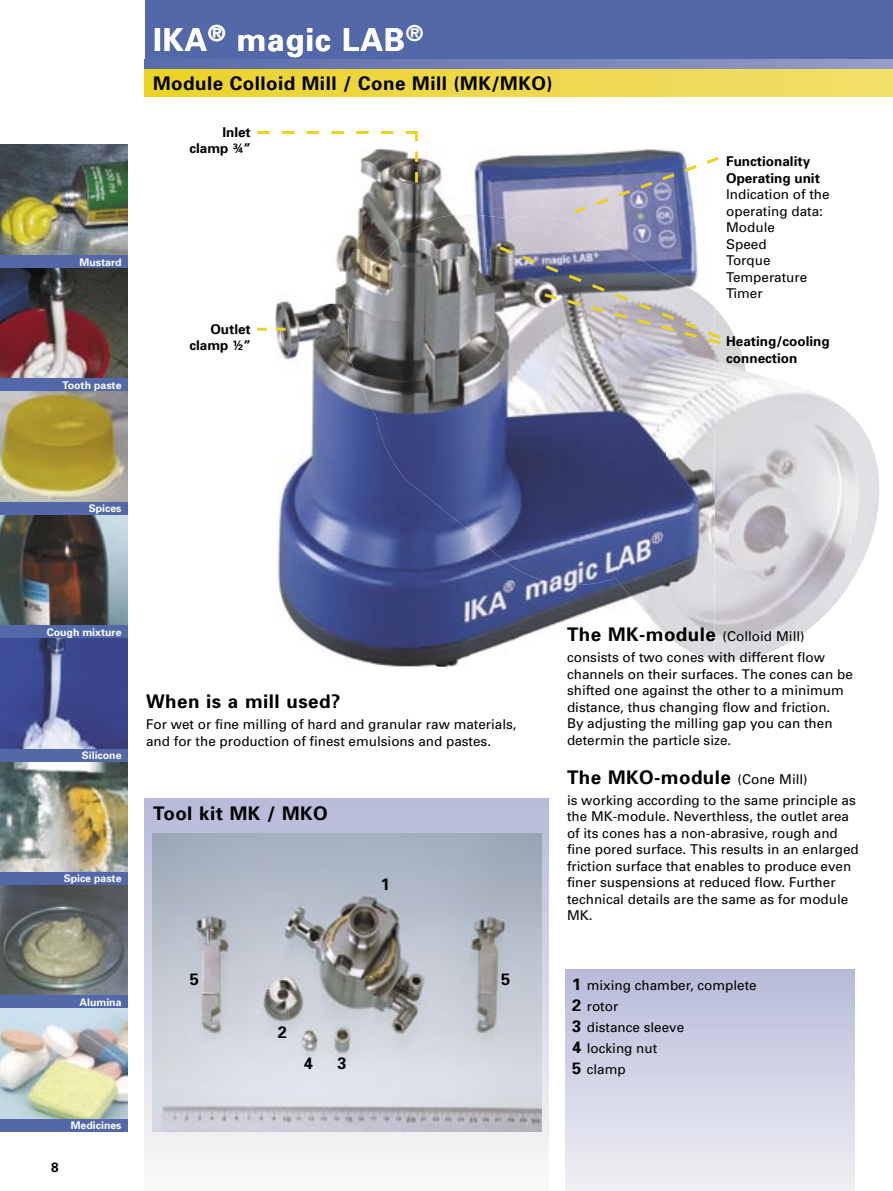
<style>
.page{position:relative;width:893px;height:1191px;background:#fff}
.page>*{position:absolute;margin:0;border:0;box-sizing:border-box;transform-origin:0 0}
.t1{font:700 31.5px "Univers";letter-spacing:.025em;color:#fff}
.t2{font:700 18.75px "Univers";letter-spacing:.025em;color:#000}
.t3{font:700 16.5px "Univers";color:#000}
.t4{font:13.5px/16.5px "Univers";color:#000}
.t5{font:700 13.5px/16.5px "Univers";color:#000;text-align:right}
.t6{font:700 10.5px "Univers";color:#fff}
.s1{font-weight:700;font-size:18.75px}
.s2{font-weight:400;font-size:13.5px}
.s3{font-weight:700;font-size:16.5px}
</style>
<div class="page">
<img style="left:715px;top:315px;width:43px;height:346px">
<img style="left:758px;top:375px;width:87px;height:281px">
<img style="left:845px;top:409px;width:35px;height:182px">
<div style="left:145px;top:68px;width:748px;height:28px;background:linear-gradient(to right,#ebd329,#f1de6c)"></div>
<div style="left:145px;top:0;width:748px;height:68px;background:#5268a9"></div>
<svg style="left:185px;top:60px;width:708px;height:8px;background:#7884b9"></svg>
<img style="left:0;top:145px;width:128px;height:233px">
<svg style="left:0;top:391px;width:128px;height:111px;background:#afa057"></svg>
<img style="left:0;top:514px;width:128px;height:604px">
<img style="left:276px;top:149px;width:146px;height:155px">
<img style="left:422px;top:149px;width:275px;height:97px">
<img style="left:276px;top:304px;width:97px;height:360px">
<img style="left:373px;top:462px;width:49px;height:205px">
<img style="left:422px;top:511px;width:48px;height:156px">
<img style="left:470px;top:561px;width:49px;height:94px">
<img style="left:519px;top:610px;width:76px;height:28px">
<img style="left:330px;top:214px;width:288px;height:248px">
<img style="left:618px;top:214px;width:49px;height:420px">
<img style="left:666px;top:344px;width:49px;height:315px">
<img style="left:378px;top:461px;width:241px;height:50px">
<img style="left:426px;top:511px;width:193px;height:50px">
<img style="left:474px;top:560px;width:145px;height:50px">
<div style="left:145px;top:798px;width:404px;height:393px;background:linear-gradient(to bottom,#b3b8d5,#f7f6f6)"></div>
<img style="left:152px;top:833px;width:389px;height:298px">
<div style="left:0;top:255px;width:128px;height:13px;background:#5268a9"></div>
<div style="left:0;top:378px;width:128px;height:13px;background:#5268a9"></div>
<div style="left:0;top:502px;width:128px;height:12px;background:#5268a9"></div>
<div style="left:0;top:625px;width:128px;height:13px;background:#5268a9"></div>
<div style="left:0;top:748px;width:128px;height:13px;background:#5268a9"></div>
<div style="left:0;top:872px;width:128px;height:12px;background:#5268a9"></div>
<div style="left:0;top:995px;width:128px;height:13px;background:#5268a9"></div>
<div style="left:0;top:1118px;width:128px;height:13px;background:#5268a9"></div>
<svg style="left:415px;top:172px;width:3px;height:10px"></svg>
<svg style="left:415px;top:151px;width:3px;height:11px"></svg>
<svg style="left:257px;top:131px;width:13px;height:3px"></svg>
<svg style="left:282px;top:131px;width:12px;height:3px"></svg>
<svg style="left:307px;top:131px;width:12px;height:3px"></svg>
<svg style="left:331px;top:131px;width:13px;height:3px"></svg>
<svg style="left:356px;top:131px;width:13px;height:3px"></svg>
<svg style="left:381px;top:131px;width:12px;height:3px"></svg>
<svg style="left:406px;top:131px;width:12px;height:10px"></svg>
<svg style="left:257px;top:328px;width:10px;height:3px"></svg>
<svg style="left:276px;top:328px;width:10px;height:3px"></svg>
<svg style="left:574px;top:157px;width:145px;height:56px"></svg>
<img style="left:499px;top:246px;width:222px;height:98px">
<div style="left:566px;top:969px;width:289px;height:222px;background:linear-gradient(to bottom,#b6bad9,#f0eff4)"></div>
<h1 class="t1" style="left:153px;top:20px;width:272px">IKA<sup>®</sup> magic LAB<sup>®</sup></h1>
<h2 class="t2" style="left:153px;top:71px;width:401px">Module Colloid Mill / Cone Mill (MK/MKO)</h2>
<p class="t5" style="left:189px;top:123px;width:63px">Inlet clamp ¾”</p>
<p class="t6" style="left:80px;top:255px;width:43px">Mustard</p>
<p class="t6" style="left:62px;top:378px;width:61px">Tooth paste</p>
<p class="t5" style="left:189px;top:320px;width:63px">Outlet clamp ½”</p>
<p class="t5" style="left:726px;top:153px;width:95px;text-align:left">Functionality<br>Operating unit</p>
<p class="t4" style="left:726px;top:186px;width:105px">Indication of the operating data:<br>Module<br>Speed<br>Torque<br>Temperature<br>Timer</p>
<p class="t5" style="left:726px;top:333px;width:105px;text-align:left">Heating/cooling connection</p>
<p class="t6" style="left:89px;top:502px;width:34px">Spices</p>
<p class="t6" style="left:47px;top:625px;width:76px">Cough mixture</p>
<p class="t6" style="left:82px;top:748px;width:41px">Silicone</p>
<p class="t6" style="left:64px;top:871px;width:59px">Spice paste</p>
<h2 class="t2" style="left:146px;top:689px;width:196px">When is a mill used?</h2>
<p class="t4" style="left:146px;top:716px;width:372px">For wet or fine milling of hard and granular raw materials, and for the production of finest emulsions and pastes.</p>
<h2 class="t2" style="left:153px;top:801px;width:176px">Tool kit MK / MKO</h2>
<p class="t3" style="left:381px;top:873px;width:11px">1</p>
<p class="t6" style="left:80px;top:995px;width:44px">Alumina</p>
<p class="t6" style="left:71px;top:1118px;width:52px">Medicines</p>
<p class="t5" style="left:51px;top:1158px;width:9px">8</p>
<p class="t3" style="left:190px;top:968px;width:11px">5</p>
<p class="t3" style="left:501px;top:968px;width:11px">5</p>
<p class="t3" style="left:278px;top:1021px;width:11px">2</p>
<p class="t3" style="left:304px;top:1052px;width:11px">4</p>
<p class="t3" style="left:337px;top:1052px;width:11px">3</p>
<p class="t4" style="left:567px;top:625px;width:259px;line-height:21px"><span class="s1">The MK-module</span> (Colloid Mill) consists of two cones with different flow</p>
<p class="t4" style="left:567px;top:665px;width:287px">channels on their surfaces. The cones can be shifted one against the other to a minimum distance, thus changing flow and friction.<br>By adjusting the milling gap you can then determin the particle size.</p>
<h2 class="t2" style="left:567px;top:765px;width:242px">The MKO-module <span class="s2">(Cone Mill)</span></h2>
<p class="t4" style="left:567px;top:791px;width:293px">is working according to the same principle as the MK-module. Neverthless, the outlet area of its cones has a non-abrasive, rough and fine pored surface. This results in an enlarged friction surface that enables to produce even finer suspensions at reduced flow. Further technical details are the same as for module MK.</p>
<p class="t4" style="left:572px;top:974px;width:186px;line-height:21px"><span class="s3">1</span> mixing chamber, complete<br><span class="s3">2</span> rotor<br><span class="s3">3</span> distance sleeve<br><span class="s3">4</span> locking nut<br><span class="s3">5</span> clamp</p>
</div>
